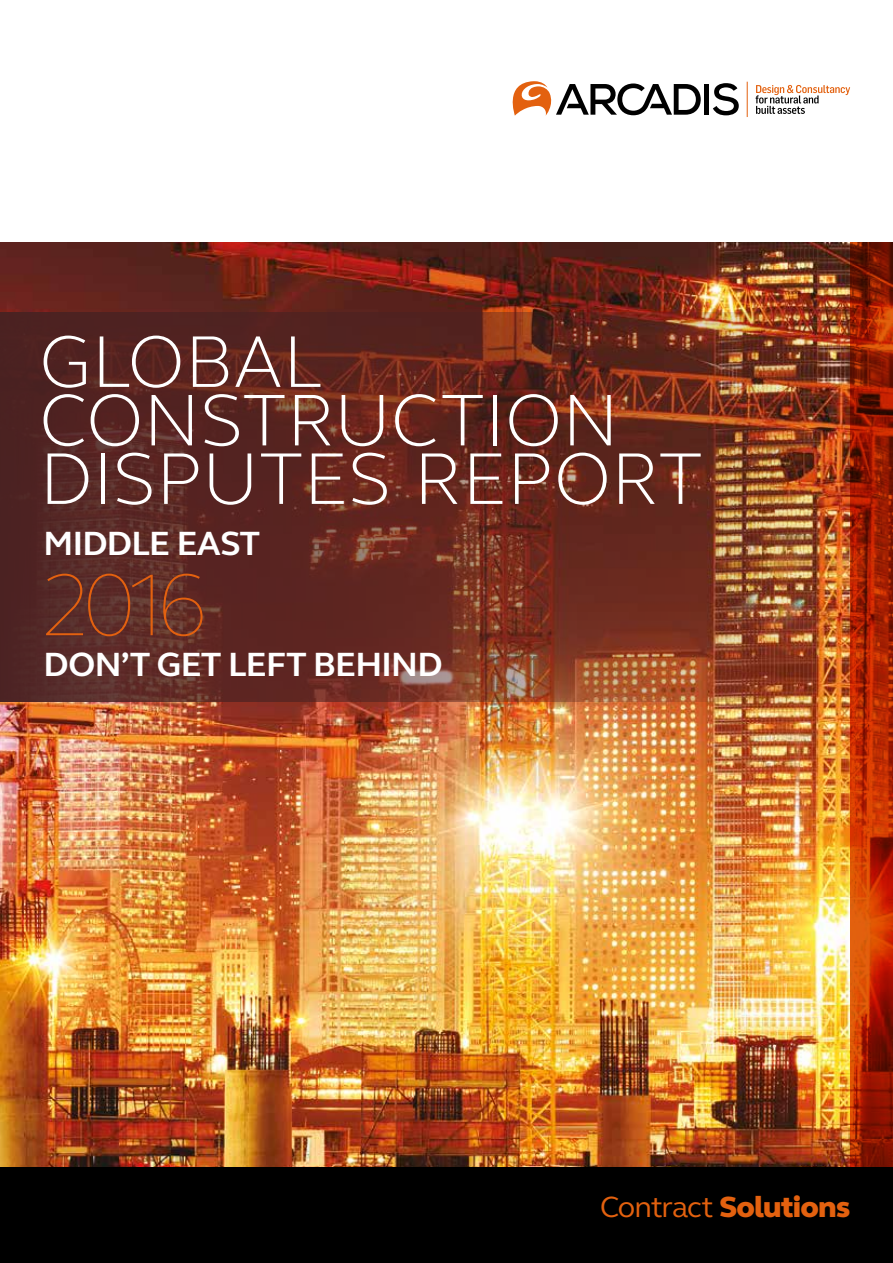
<style>
.page{position:relative;width:893px;height:1263px;background:#fff}
.page>*{position:absolute;margin:0;border:0;box-sizing:border-box;transform-origin:0 0}
.t1{font:100 90px "FS Elliot Pro";color:#e3610f}
.t2{font:300 75px/58.5px "FS Elliot Pro";color:#fff}
.t3{font:700 34.5px "FS Elliot Pro";letter-spacing:-.02em;color:#fff}
.t4{font:800 30px "FS Elliot Pro";letter-spacing:-.025em;color:#e3610f}
.s1{font-weight:400}
</style>
<div class="page">
<img style="left:0;top:242px;width:850px;height:925px">
<img style="left:0;top:313px;width:833px;height:389px">
<svg style="left:755px;top:85px;width:95px;height:29px"></svg>
<hr style="left:747px;top:82px;width:1px;height:35px;background:#e3610f">
<div style="left:704px;top:84px;width:5px;height:31px;background:#000"></div>
<svg style="left:713px;top:83px;width:26px;height:32px"></svg>
<svg style="left:512px;top:81px;width:189px;height:35px"></svg>
<svg style="left:850px;top:242px;width:43px;height:925px"></svg>
<div style="left:0;top:1167px;width:893px;height:96px;background:#000"></div>
<p class="t2" style="left:39px;top:330px;width:665px">GLOBAL<br>CONSTRUCTION<br>DISPUTES REPORT</p>
<p class="t3" style="left:44px;top:520px;width:218px">MIDDLE EAST</p>
<p class="t1" style="left:40px;top:544px;width:169px">2016</p>
<p class="t3" style="left:44px;top:641px;width:400px">DON’T GET LEFT BEHIND</p>
<p class="t4" style="left:600px;top:1187px;width:252px"><span class="s1">Contract</span> Solutions</p>
</div>
